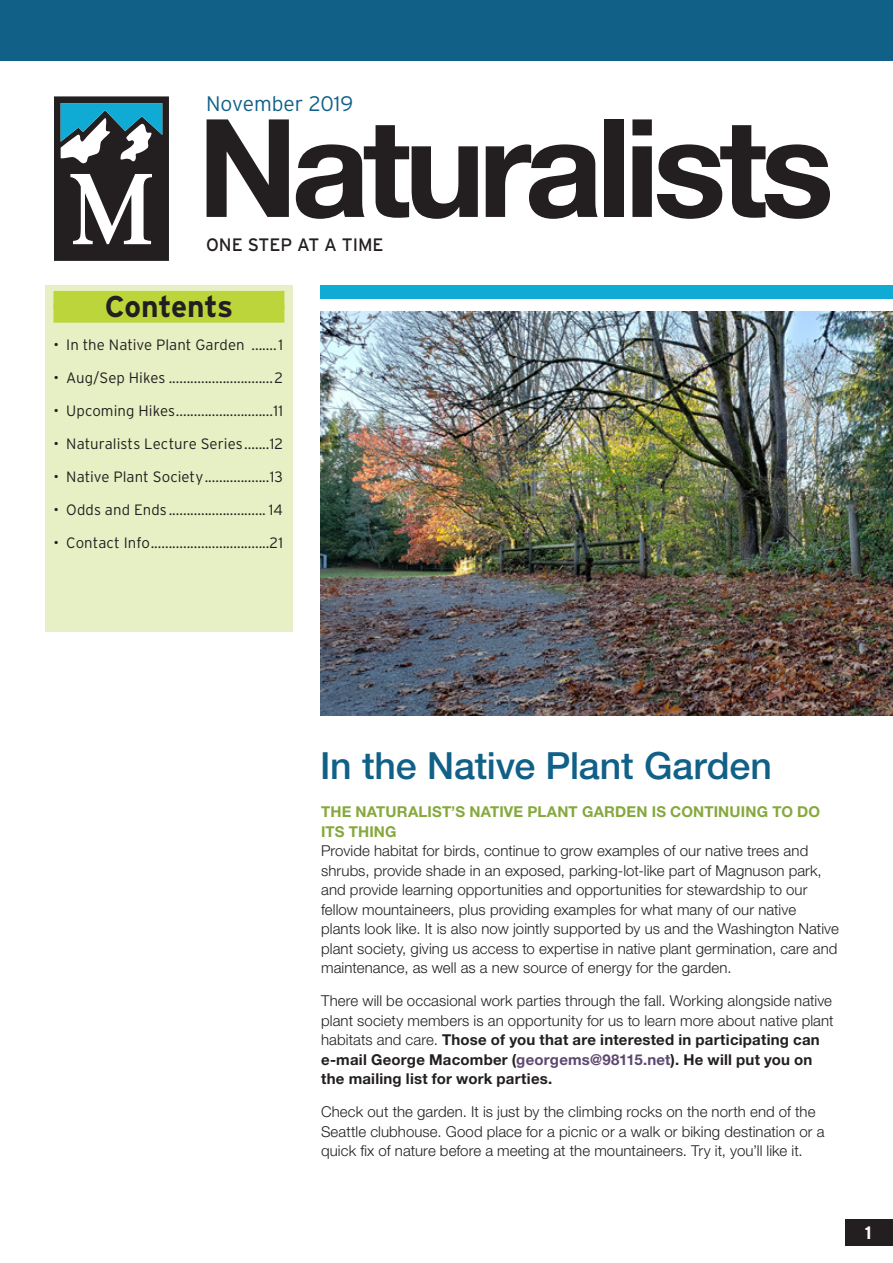
<style>
.page{position:relative;width:893px;height:1263px;background:#fff}
.page>*{position:absolute;margin:0;border:0;box-sizing:border-box;transform-origin:0 0}
.t1{font:700 136.5px "Helvetica Neue LT Std";letter-spacing:-.05em;color:#231f20}
.Head_1{font:500 37.5px "Helvetica Neue LT Std";letter-spacing:-.005em;color:#106087}
.Body{font:700 30px "Interstate";letter-spacing:-.01em;color:#231f20}
.t2{font:300 21px "Interstate";color:#106087}
.Tagline{font:18px "Interstate";color:#231f20}
.t3{font:700 18px "Interstate";color:#fff}
.Body-2{font:300 15px/19.5px "Helvetica Neue LT Std";letter-spacing:.005em;color:#231f20}
.t4{font:300 15px "Interstate";letter-spacing:.005em;color:#231f20}
.Head_3{font:700 15px/19.5px "Helvetica Neue LT Std";letter-spacing:.01em;color:#86a83d}
.s1{font-weight:700}
.s2{font-weight:700;color:#5d476f}
</style>
<div class="page">
<div style="left:45px;top:285px;width:248px;height:346px;background:#e7f0c4"></div>
<div style="left:54px;top:291px;width:230px;height:18px;background:#bcd53a"></div>
<div style="left:54px;top:305px;width:230px;height:18px;background:#bcd53a"></div>
<div style="left:0;top:0;width:893px;height:61px;background:#106087"></div>
<div style="left:846px;top:1219px;width:47px;height:26px;background:#231f20"></div>
<svg style="left:54px;top:96px;width:115px;height:165px"></svg>
<div style="left:320px;top:285px;width:573px;height:14px;background:#10abd4"></div>
<img style="left:320px;top:312px;width:573px;height:404px">
<p class="t2" style="left:206px;top:91px;width:149px">November 2019</p>
<p class="t1" style="left:197px;top:84px;width:638px">Naturalists</p>
<p class="Tagline" style="left:206px;top:234px;width:179px">ONE STEP AT A TIME</p>
<p class="Body" style="left:105px;top:289px;width:130px">Contents</p>
<p class="t4" style="left:54px;top:336px;width:231px">• In the Native Plant Garden .......1</p>
<p class="t4" style="left:54px;top:369px;width:231px">• Aug/Sep Hikes .............................2</p>
<p class="t4" style="left:54px;top:402px;width:231px">• Upcoming Hikes...........................11</p>
<p class="t4" style="left:54px;top:435px;width:231px">• Naturalists Lecture Series.......12</p>
<p class="t4" style="left:54px;top:468px;width:231px">• Native Plant Society..................13</p>
<p class="t4" style="left:54px;top:501px;width:231px">• Odds and Ends ........................... 14</p>
<p class="t4" style="left:54px;top:534px;width:231px">• Contact Info.................................21</p>
<p class="Head_1" style="left:320px;top:743px;width:453px">In the Native Plant Garden</p>
<p class="Head_3" style="left:321px;top:802px;width:501px">THE NATURALIST’S NATIVE PLANT GARDEN IS CONTINUING TO DO<br>ITS THING</p>
<p class="Body-2" style="left:321px;top:841px;width:519px">Provide habitat for birds, continue to grow examples of our native trees and shrubs, provide shade in an exposed, parking-lot-like part of Magnuson park, and provide learning opportunities and opportunities for stewardship to our fellow mountaineers, plus providing examples for what many of our native plants look like. It is also now jointly supported by us and the Washington Native plant society, giving us access to expertise in native plant germination, care and maintenance, as well as a new source of energy for the garden.</p>
<p class="Body-2" style="left:321px;top:991px;width:514px">There will be occasional work parties through the fall. Working alongside native plant society members is an opportunity for us to learn more about native plant habitats and care. <span class="s1">Those of you that are interested in participating can e-mail George Macomber (</span><span class="s2">georgems@98115.net</span><span class="s1">). He will put you on the mailing list for work parties.</span></p>
<p class="Body-2" style="left:321px;top:1102px;width:505px">Check out the garden. It is just by the climbing rocks on the north end of the<br>Seattle clubhouse. Good place for a picnic or a walk or biking destination or a quick fix of nature before a meeting at the mountaineers. Try it, you’ll like it.</p>
<p class="t3" style="left:865px;top:1222px;width:8px">1</p>
</div>
